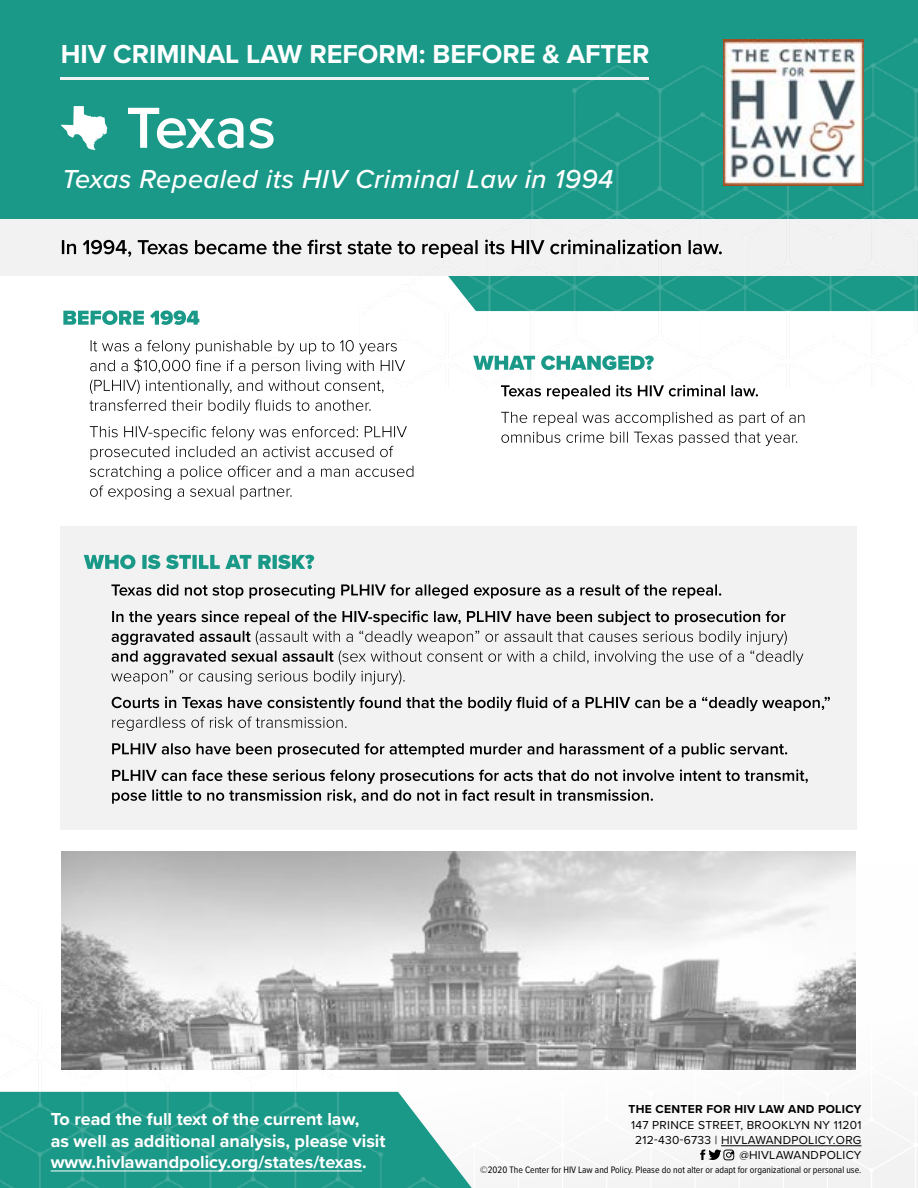
<style>
.page{position:relative;width:918px;height:1188px;background:#fff}
.page>*{position:absolute;margin:0;border:0;box-sizing:border-box;transform-origin:0 0}
.t1{font:600 60px "Proxima Nova";letter-spacing:-.02em;color:#fff}
.t2{font:italic 500 27px "Proxima Nova";letter-spacing:.02em;color:#fff}
.t3{font:700 27px "Proxima Nova";color:#fff}
.t4{font:700 18px/21.6px "Proxima Nova";color:#fff}
.t5{font:12px/15.3px "Proxima Nova";letter-spacing:.025em;color:#000;text-align:right}
.t6{font:700 12px "Proxima Nova";letter-spacing:.025em;color:#000}
.t7{font:9.75px "Proxima Nova Cond";color:#000}
</style>
<div class="page">
<div style="left:0;top:217px;width:918px;height:59px;background:#f2f2f2"></div>
<div style="left:0;top:0;width:918px;height:218px;background:#1a9988"></div>
<hr style="left:61px;top:77px;width:588px;height:2px;background:#f2f2f2">
<img style="left:227px;top:38px;width:691px;height:347px">
<img style="left:723px;top:40px;width:141px;height:146px">
<img style="left:0;top:955px;width:428px;height:233px">
<hr style="left:51px;top:1171px;width:311px;height:1px;background:#fff">
<svg style="left:62px;top:240px;width:660px;height:18px"></svg>
<svg style="left:428px;top:1130px;width:490px;height:58px"></svg>
<hr style="left:721px;top:1145px;width:140px;height:1px;background:#000">
<svg style="left:61px;top:106px;width:46px;height:44px"></svg>
<div style="left:61px;top:526px;width:796px;height:303px;background:#f2f2f2"></div>
<svg style="left:90px;top:466px;width:323px;height:34px"></svg>
<svg style="left:91px;top:446px;width:303px;height:14px"></svg>
<svg style="left:90px;top:426px;width:317px;height:14px"></svg>
<svg style="left:89px;top:380px;width:295px;height:34px"></svg>
<svg style="left:90px;top:340px;width:315px;height:34px"></svg>
<svg style="left:63px;top:310px;width:136px;height:15px"></svg>
<svg style="left:112px;top:769px;width:696px;height:35px"></svg>
<svg style="left:112px;top:743px;width:675px;height:14px"></svg>
<svg style="left:112px;top:717px;width:235px;height:14px"></svg>
<svg style="left:112px;top:697px;width:718px;height:14px"></svg>
<svg style="left:111px;top:631px;width:692px;height:54px"></svg>
<svg style="left:112px;top:611px;width:674px;height:14px"></svg>
<svg style="left:111px;top:584px;width:610px;height:15px"></svg>
<svg style="left:84px;top:555px;width:230px;height:14px"></svg>
<svg style="left:501px;top:432px;width:296px;height:14px"></svg>
<svg style="left:501px;top:412px;width:303px;height:14px"></svg>
<svg style="left:501px;top:385px;width:257px;height:14px"></svg>
<svg style="left:473px;top:356px;width:181px;height:14px"></svg>
<img style="left:62px;top:852px;width:794px;height:218px">
<h2 class="t3" style="left:61px;top:33px;width:590px">HIV CRIMINAL LAW REFORM: BEFORE &amp; AFTER</h2>
<h1 class="t1" style="left:126px;top:83px;width:151px">Texas</h1>
<h2 class="t2" style="left:62px;top:158px;width:553px">Texas Repealed its HIV Criminal Law in 1994</h2>
<p class="t4" style="left:51px;top:1108px;width:336px">To read the full text of the current law,<br>as well as additional analysis, please visit www.hivlawandpolicy.org/states/texas.</p>
<p class="t6" style="left:629px;top:1100px;width:234px">THE CENTER FOR HIV LAW AND POLICY</p>
<p class="t5" style="left:631px;top:1116px;width:232px">147 PRINCE STREET, BROOKLYN NY 11201<br>212-430-6733 | HIVLAWANDPOLICY.ORG @HIVLAWANDPOLICY</p>
<p class="t7" style="left:480px;top:1163px;width:383px">©2020 The Center for HIV Law and Policy. Please do not alter or adapt for organizational or personal use.</p>
</div>
